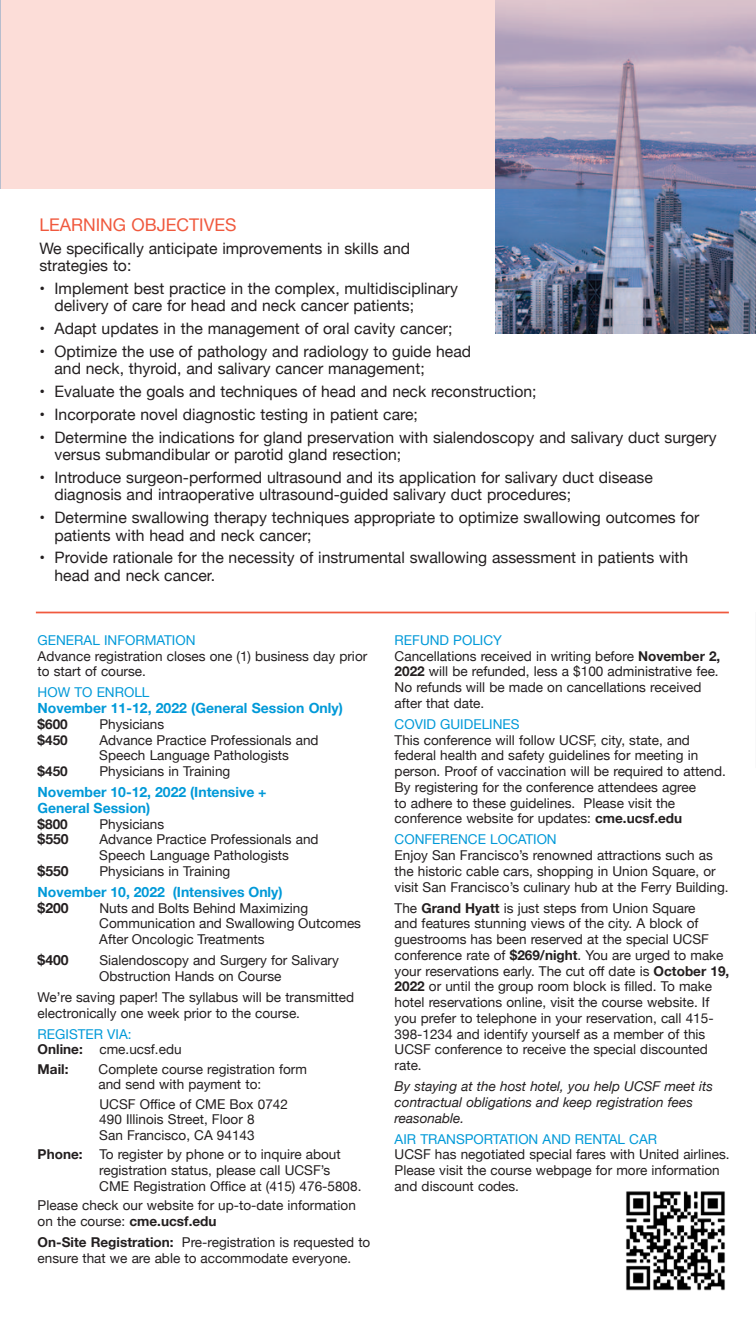
<style>
.page{position:relative;width:756px;height:1323px;background:#fff}
.page>*{position:absolute;margin:0;border:0;box-sizing:border-box;transform-origin:0 0}
.t1{font:17.5px "Helvetica Neue";color:#f0593e}
.t2{font:15.75px/17.5px "Helvetica Neue";color:#231f20}
.t3{font:700 14px/15.8px "Helvetica Neue";color:#0099d8}
.t4{font:700 14px "Helvetica Neue";color:#231f20}
.t5{font:13.65px/15.8px "Helvetica Neue";color:#231f20}
.t6{font:italic 13.65px/15.8px "Helvetica Neue";color:#231f20}
.t7{font:13.65px/15.8px "Helvetica Neue";color:#0099d8}
.t8{font:700 13.65px "Helvetica Neue";color:#231f20}
.s1{color:#0099d8}
.s2{font-weight:700;color:#231f20}
.s3{color:#231f20}
.s4{font-weight:700}
</style>
<div class="page">
<hr style="left:755px;top:612px;width:1px;height:156px;background:#101f46">
<img style="left:626px;top:1191px;width:99px;height:100px">
<hr style="left:36px;top:612px;width:693px;height:1px;background:#f0593e">
<img style="left:495px;top:188px;width:261px;height:145px">
<div style="left:0;top:0;width:756px;height:188px;background:#f0593e;opacity:.2"></div>
<p class="t1" style="left:39px;top:214px;width:199px">LEARNING OBJECTIVES</p>
<p class="t2" style="left:39px;top:239px;width:372px">We specifically anticipate improvements in skills and strategies to:</p>
<p class="t2" style="left:54px;top:279px;width:405px;text-indent:-15px">• Implement best practice in the complex, multidisciplinary delivery of care for head and neck cancer patients;</p>
<p class="t2" style="left:39px;top:320px;width:415px">• Adapt updates in the management of oral cavity cancer;</p>
<p class="t2" style="left:54px;top:342px;width:418px;text-indent:-15px">• Optimize the use of pathology and radiology to guide head and neck, thyroid, and salivary cancer management;</p>
<p class="t2" style="left:39px;top:383px;width:499px">• Evaluate the goals and techniques of head and neck reconstruction;</p>
<p class="t2" style="left:39px;top:405px;width:380px">• Incorporate novel diagnostic testing in patient care;</p>
<p class="t2" style="left:54px;top:428px;width:664px;text-indent:-15px">• Determine the indications for gland preservation with sialendoscopy and salivary duct surgery versus submandibular or parotid gland resection;</p>
<p class="t2" style="left:54px;top:468px;width:600px;text-indent:-15px">• Introduce surgeon-performed ultrasound and its application for salivary duct disease diagnosis and intraoperative ultrasound-guided salivary duct procedures;</p>
<p class="t2" style="left:54px;top:509px;width:647px;text-indent:-15px">• Determine swallowing therapy techniques appropriate to optimize swallowing outcomes for patients with head and neck cancer;</p>
<p class="t2" style="left:54px;top:549px;width:635px;text-indent:-15px">• Provide rationale for the necessity of instrumental swallowing assessment in patients with head and neck cancer.</p>
<p class="t5" style="left:38px;top:632px;width:331px"><span class="s1">GENERAL INFORMATION<br></span>Advance registration closes one (1) business day prior to start of course.</p>
<p class="t7" style="left:38px;top:684px;width:113px">HOW TO ENROLL</p>
<p class="t3" style="left:38px;top:700px;width:307px">November 11-12, 2022 (General Session Only)</p>
<p class="t8" style="left:38px;top:716px;width:32px">$600</p>
<p class="t5" style="left:99px;top:716px;width:66px">Physicians</p>
<p class="t8" style="left:38px;top:731px;width:32px">$450</p>
<p class="t5" style="left:99px;top:732px;width:221px">Advance Practice Professionals and<br>Speech Language Pathologists</p>
<p class="t8" style="left:38px;top:763px;width:32px">$450</p>
<p class="t5" style="left:99px;top:763px;width:132px">Physicians in Training</p>
<p class="t3" style="left:38px;top:784px;width:231px">November 10-12, 2022 (Intensive +<br>General Session)</p>
<p class="t8" style="left:38px;top:815px;width:32px">$800</p>
<p class="t5" style="left:99px;top:816px;width:66px">Physicians</p>
<p class="t4" style="left:38px;top:831px;width:33px">$550</p>
<p class="t5" style="left:99px;top:831px;width:221px">Advance Practice Professionals and<br>Speech Language Pathologists</p>
<p class="t4" style="left:38px;top:862px;width:33px">$550</p>
<p class="t5" style="left:99px;top:863px;width:132px">Physicians in Training</p>
<p class="t3" style="left:38px;top:884px;width:247px">November 10, 2022 (Intensives Only)</p>
<p class="t4" style="left:38px;top:899px;width:33px">$200</p>
<p class="t5" style="left:99px;top:900px;width:263px">Nuts and Bolts Behind Maximizing<br>Communication and Swallowing Outcomes<br>After Oncologic Treatments</p>
<p class="t4" style="left:38px;top:952px;width:33px">$400</p>
<p class="t5" style="left:99px;top:952px;width:241px">Sialendoscopy and Surgery for Salivary<br>Obstruction Hands on Course</p>
<p class="t5" style="left:38px;top:989px;width:318px">We’re saving paper! The syllabus will be transmitted electronically one week prior to the course.</p>
<p class="t7" style="left:38px;top:1026px;width:145px">REGISTER VIA:<br><span class="s2">Online:</span> <span class="s3">cme.ucsf.edu</span></p>
<p class="t8" style="left:38px;top:1060px;width:32px">Mail:</p>
<p class="t5" style="left:98px;top:1061px;width:210px">Complete course registration form and send with payment to:</p>
<p class="t5" style="left:99px;top:1096px;width:190px">UCSF Office of CME Box 0742<br>490 Illinois Street, Floor 8<br>San Francisco, CA 94143</p>
<p class="t5" style="left:99px;top:1146px;width:264px;text-indent:-62px"><span class="s4">Phone:</span> To register by phone or to inquire about registration status, please call UCSF’s<br>CME Registration Office at (415) 476-5808.</p>
<p class="t5" style="left:38px;top:1197px;width:320px">Please check our website for up-to-date information on the course: <span class="s4">cme.ucsf.edu</span></p>
<p class="t5" style="left:38px;top:1234px;width:334px"><span class="s4">On-Site Registration:</span> Pre-registration is requested to ensure that we are able to accommodate everyone.</p>
<p class="t5" style="left:395px;top:632px;width:327px"><span class="s1">REFUND POLICY<br></span>Cancellations received in writing before <span class="s4">November 2, 2022</span> will be refunded, less a $100 administrative fee.<br>No refunds will be made on cancellations received after that date.</p>
<p class="t5" style="left:395px;top:716px;width:333px"><span class="s1">COVID GUIDELINES<br></span>This conference will follow UCSF, city, state, and federal health and safety guidelines for meeting in person. Proof of vaccination will be required to attend.<br>By registering for the conference attendees agree<br>to adhere to these guidelines. Please visit the conference website for updates: <span class="s4">cme.ucsf.edu</span></p>
<p class="t5" style="left:395px;top:831px;width:336px"><span class="s1">CONFERENCE LOCATION<br></span>Enjoy San Francisco’s renowned attractions such as the historic cable cars, shopping in Union Square, or visit San Francisco’s culinary hub at the Ferry Building.</p>
<p class="t5" style="left:395px;top:900px;width:336px">The <span class="s4">Grand Hyatt</span> is just steps from Union Square<br>and features stunning views of the city. A block of guestrooms has been reserved at the special UCSF conference rate of <span class="s4">$269/night</span>. You are urged to make your reservations early. The cut off date is <span class="s4">October 19, 2022</span> or until the group room block is filled. To make hotel reservations online, visit the course website. If you prefer to telephone in your reservation, call 415- 398-1234 and identify yourself as a member of this UCSF conference to receive the special discounted rate.</p>
<p class="t6" style="left:395px;top:1078px;width:320px">By staying at the host hotel, you help UCSF meet its contractual obligations and keep registration fees reasonable.</p>
<p class="t5" style="left:395px;top:1131px;width:336px"><span class="s1">AIR TRANSPORTATION AND RENTAL CAR<br></span>UCSF has negotiated special fares with United airlines.<br>Please visit the course webpage for more information and discount codes.</p>
</div>
